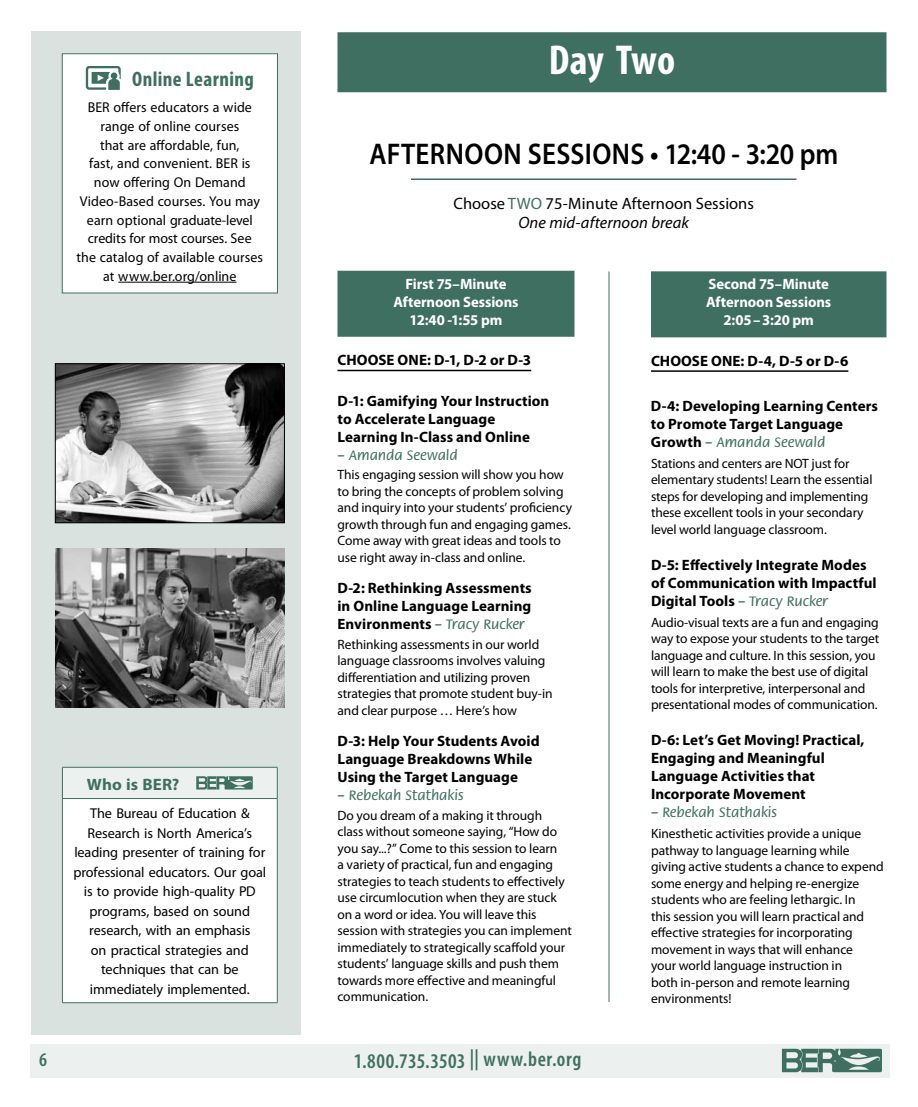
<style>
.page{position:relative;width:918px;height:1107px;background:#fff}
.page>*{position:absolute;margin:0;border:0;box-sizing:border-box;transform-origin:0 0}
.t1{font:700 condensed 42px "Myriad Pro";letter-spacing:.005em;color:#fff}
.t2{font:600 30px "Myriad Pro";letter-spacing:.015em;color:#000;scale:.9 1}
.t3{font:600 condensed 21px "Myriad Pro";letter-spacing:.03em;color:#3f6f60}
.t4{font:700 condensed 21px "Myriad Pro";letter-spacing:.02em;color:#3f6f60}
.t5{font:600 condensed 19.5px "Myriad Pro";color:#3f6f60}
.t6{font:16.5px/19.8px "Myriad Pro";color:#000;text-align:center}
.t7{font:700 16.5px "Myriad Pro";color:#3f6f60}
.t8{font:700 15px/18px "Myriad Pro";letter-spacing:.005em;color:#000}
.t9{font:700 15px/18px "Myriad Pro";letter-spacing:-.005em;color:#fff;text-align:center}
.t10{font:500 15px "Flora Std";color:#3f6f60}
.t11{font:14.25px/19.5px "Myriad Pro";letter-spacing:-.005em;color:#000;text-align:center}
.t12{font:13.5px/16.5px "Myriad Pro";letter-spacing:-.01em;color:#000}
.s1{color:#3f6f60}
.s2{font-style:italic}
.s3{font-family:"Flora Std";font-weight:500;color:#3f6f60}
.s4{font-family:"Myriad Pro";font-weight:700;color:#000}
</style>
<div class="page">
<div style="left:338px;top:32px;width:548px;height:60px;background:#3f6f60"></div>
<hr style="left:411px;top:178px;width:385px;height:2px;background:#3f6f60">
<div style="left:338px;top:271px;width:236px;height:66px;background:#3f6f60"></div>
<hr style="left:338px;top:370px;width:193px;height:1px;background:#000">
<div style="left:651px;top:271px;width:235px;height:66px;background:#3f6f60"></div>
<hr style="left:651px;top:370px;width:197px;height:2px;background:#000">
<div style="left:30px;top:1044px;width:860px;height:33px;background:#ecf1ef"></div>
<svg style="left:782px;top:1049px;width:100px;height:23px"></svg>
<div style="left:32px;top:32px;width:270px;height:1003px;background:#d9e2df"></div>
<div style="left:62px;top:767px;width:216px;height:236px;background:#fff"></div>
<div style="left:62px;top:767px;width:215px;height:32px;background:#ecf1ef"></div>
<hr style="left:62px;top:767px;width:1px;height:31px;background:#3f6f60">
<hr style="left:62px;top:767px;width:216px;height:1px;background:#3f6f60">
<hr style="left:277px;top:767px;width:1px;height:31px;background:#3f6f60">
<hr style="left:62px;top:799px;width:1px;height:204px;background:#3f6f60">
<hr style="left:62px;top:798px;width:216px;height:1px;background:#3f6f60">
<hr style="left:277px;top:799px;width:1px;height:204px;background:#3f6f60">
<hr style="left:62px;top:1002px;width:216px;height:1px;background:#3f6f60">
<svg style="left:196px;top:776px;width:57px;height:14px"></svg>
<div style="left:62px;top:54px;width:216px;height:239px;background:#fff"></div>
<hr style="left:118px;top:282px;width:119px;height:1px;background:#000">
<div style="left:86px;top:66px;width:35px;height:24px;border:2px solid #3f6f60;border-radius:2px"></div>
<div style="left:92px;top:72px;width:18px;height:12px;background:#3f6f60"></div>
<div style="left:110px;top:72px;width:8px;height:8px;background:#3f6f60;border-radius:50%"></div>
<div style="left:109px;top:71px;width:10px;height:10px;border:2px solid #fff;border-radius:50%"></div>
<svg style="left:98px;top:75px;width:23px;height:15px"></svg>
<div style="left:62px;top:53px;width:216px;height:240px;border:1px solid #3f6f60"></div>
<hr style="left:609px;top:272px;width:1px;height:730px;background:#3f6f60">
<img style="left:57px;top:366px;width:226px;height:155px">
<div style="left:55px;top:364px;width:230px;height:159px;border:1px solid #000"></div>
<img style="left:55px;top:548px;width:230px;height:159px">
<h3 class="t4" style="left:132px;top:66px;width:123px">Online Learning</h3>
<p class="t11" style="left:77px;top:98px;width:188px;line-height:18.8px">BER offers educators a wide range of online courses<br>that are affordable, fun,<br>fast, and convenient. BER is now offering On Demand<br>Video‑Based courses. You may earn optional graduate‑level credits for most courses. See the catalog of available courses at www.ber.org/online</p>
<p class="t7" style="left:87px;top:773px;width:94px">Who is BER?</p>
<p class="t11" style="left:73px;top:803px;width:194px">The Bureau of Education &amp;<br>Research is North America’s leading presenter of training for professional educators. Our goal is to provide high-quality PD programs, based on sound research, with an emphasis<br>on practical strategies and techniques that can be immediately implemented.</p>
<h1 class="t1" style="left:549px;top:34px;width:128px">Day Two</h1>
<h2 class="t2" style="left:369px;top:134px;width:523px">AFTERNOON SESSIONS • 12:40 - 3:20 pm</h2>
<p class="t6" style="left:453px;top:193px;width:302px">Choose <span class="s1">TWO</span> 75-Minute Afternoon Sessions<br><span class="s2">One mid-afternoon break</span></p>
<p class="t9" style="left:393px;top:274px;width:127px">First 75–Minute<br>Afternoon Sessions<br>12:40 -1:55 pm</p>
<p class="t8" style="left:338px;top:351px;width:195px">CHOOSE ONE: D-1, D-2 or D-3</p>
<p class="t8" style="left:337px;top:391px;width:213px">D‑1: Gamifying Your Instruction to Accelerate Language<br>Learning In-Class and Online</p>
<p class="t10" style="left:337px;top:447px;width:122px">– Amanda Seewald</p>
<p class="t12" style="left:338px;top:466px;width:236px">This engaging session will show you how to bring the concepts of problem solving and inquiry into your students’ proficiency growth through fun and engaging games.<br>Come away with great ideas and tools to use right away in-class and online.</p>
<p class="t8" style="left:338px;top:579px;width:196px;text-align:justify">D‑2: Rethinking Assessments in Online Language Learning Environments <span class="s3">– Tracy Rucker</span></p>
<p class="t12" style="left:338px;top:636px;width:217px">Rethinking assessments in our world language classrooms involves valuing differentiation and utilizing proven strategies that promote student buy-in and clear purpose … Here’s how</p>
<p class="t8" style="left:338px;top:732px;width:204px">D-3: Help Your Students Avoid<br>Language Breakdowns While<br>Using the Target Language</p>
<p class="t10" style="left:338px;top:788px;width:128px">– Rebekah Stathakis</p>
<p class="t12" style="left:338px;top:807px;width:236px">Do you dream of a making it through<br>class without someone saying, “How do you say...?” Come to this session to learn<br>a variety of practical, fun and engaging strategies to teach students to effectively use circumlocution when they are stuck on a word or idea. You will leave this session with strategies you can implement immediately to strategically scaffold your students’ language skills and push them towards more effective and meaningful communication.</p>
<p class="t9" style="left:706px;top:275px;width:127px">Second 75–Minute<br>Afternoon Sessions<br>2:05–3:20 pm</p>
<p class="t8" style="left:651px;top:351px;width:199px">CHOOSE ONE: D-4, D-5 or D-6</p>
<p class="t8" style="left:651px;top:396px;width:229px">D‑4: Developing Learning Centers to Promote Target Language</p>
<p class="t10" style="left:651px;top:434px;width:176px"><span class="s4">Growth</span> – Amanda Seewald</p>
<p class="t12" style="left:651px;top:455px;width:223px">Stations and centers are NOT just for elementary students! Learn the essential steps for developing and implementing these excellent tools in your secondary level world language classroom.</p>
<p class="t8" style="left:651px;top:555px;width:227px">D‑5: Effectively Integrate Modes of Communication with Impactful<br>Digital Tools <span class="s3">– Tracy Rucker</span></p>
<p class="t12" style="left:651px;top:614px;width:230px">Audio-visual texts are a fun and engaging way to expose your students to the target language and culture. In this session, you will learn to make the best use of digital tools for interpretive, interpersonal and presentational modes of communication.</p>
<p class="t8" style="left:651px;top:731px;width:215px">D‑6: Let’s Get Moving! Practical,<br>Engaging and Meaningful<br>Language Activities that<br>Incorporate Movement</p>
<p class="t10" style="left:651px;top:805px;width:128px">– Rebekah Stathakis</p>
<p class="t12" style="left:651px;top:825px;width:234px">Kinesthetic activities provide a unique pathway to language learning while giving active students a chance to expend some energy and helping re-energize students who are feeling lethargic. In<br>this session you will learn practical and effective strategies for incorporating movement in ways that will enhance<br>your world language instruction in<br>both in-person and remote learning environments!</p>
<h3 class="t5" style="left:39px;top:1048px;width:9px">6</h3>
<h3 class="t3" style="left:354px;top:1048px;width:229px">1.800.735.3503 || www.ber.org</h3>
</div>
